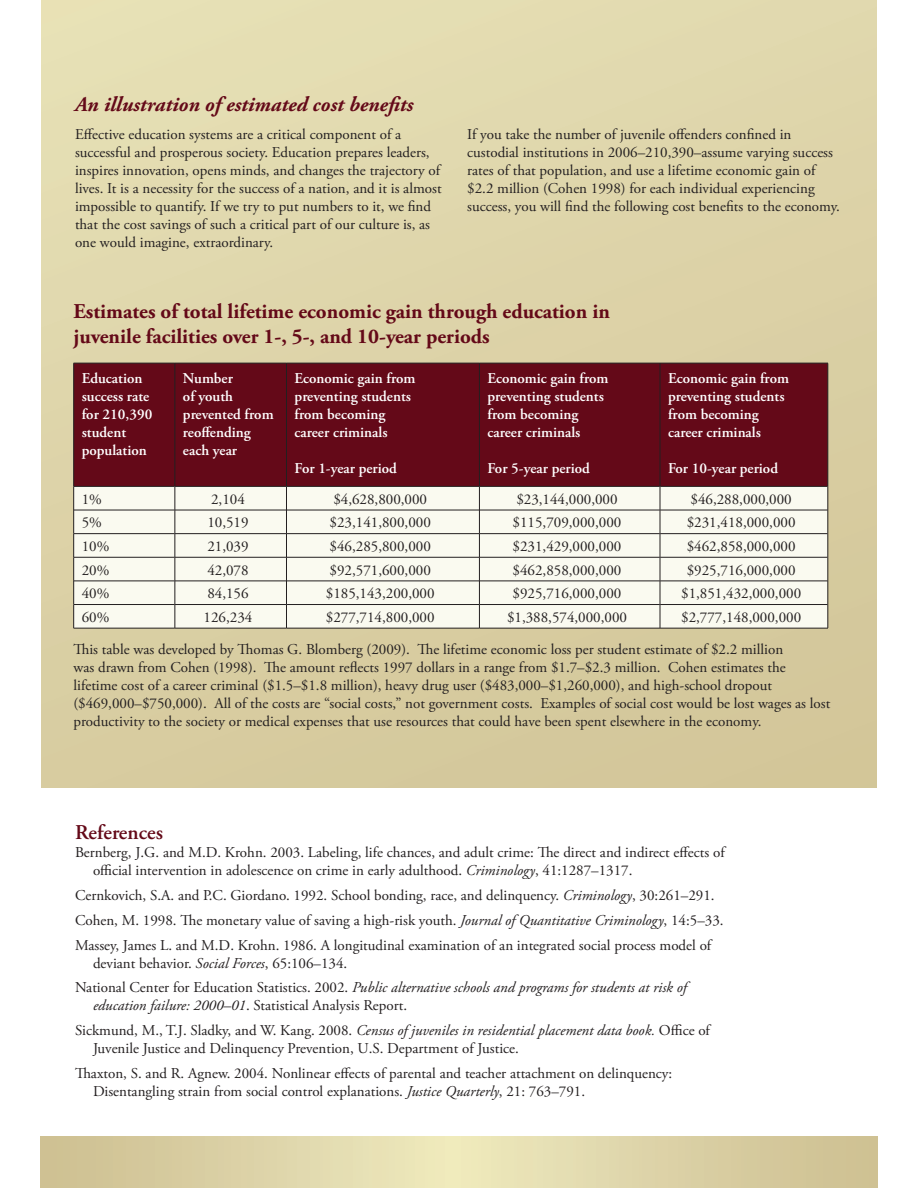
<style>
.page{position:relative;width:918px;height:1188px;background:#fff}
.page>*{position:absolute;margin:0;border:0;box-sizing:border-box;transform-origin:0 0}
.Subtitle{font:700 21px/25.2px "Adobe Garamond Pro";color:#640918}
.Subhead{font:italic 700 21px "Adobe Garamond Pro";color:#640918}
.Copy{font:600 21px "Adobe Garamond Pro";color:#640918}
.Copy-2{font:15px/18px "Adobe Garamond Pro";color:#231f20}
.Subhead-2{font:600 15px/18px "Adobe Garamond Pro";color:#fff}
.Copy-3{font:italic 15px/18px "Adobe Garamond Pro";color:#231f20}
.s1{font-style:italic}
.s2{font-style:normal}
</style>
<div class="page">
<div style="left:41px;top:0;width:836px;height:788px;background:linear-gradient(to right,#e0d8ad,#d9cfa3)"></div>
<div style="left:74px;top:364px;width:754px;height:122px;background:#640918"></div>
<svg style="left:74px;top:487px;width:754px;height:141px;fill:#fafaf0"></svg>
<hr style="left:74px;top:486px;width:101px;height:1px;background:#231f20">
<hr style="left:175px;top:486px;width:111px;height:1px;background:#231f20">
<hr style="left:287px;top:486px;width:192px;height:1px;background:#231f20">
<hr style="left:480px;top:486px;width:180px;height:1px;background:#231f20">
<hr style="left:660px;top:486px;width:168px;height:1px;background:#231f20">
<hr style="left:74px;top:510px;width:101px;height:1px;background:#231f20">
<hr style="left:175px;top:510px;width:111px;height:1px;background:#231f20">
<hr style="left:287px;top:510px;width:192px;height:1px;background:#231f20">
<hr style="left:480px;top:510px;width:180px;height:1px;background:#231f20">
<hr style="left:660px;top:510px;width:168px;height:1px;background:#231f20">
<hr style="left:74px;top:533px;width:101px;height:1px;background:#231f20">
<hr style="left:175px;top:533px;width:111px;height:1px;background:#231f20">
<hr style="left:287px;top:533px;width:192px;height:1px;background:#231f20">
<hr style="left:480px;top:533px;width:180px;height:1px;background:#231f20">
<hr style="left:660px;top:533px;width:168px;height:1px;background:#231f20">
<hr style="left:74px;top:557px;width:101px;height:1px;background:#231f20">
<hr style="left:175px;top:557px;width:111px;height:1px;background:#231f20">
<hr style="left:287px;top:557px;width:192px;height:1px;background:#231f20">
<hr style="left:480px;top:557px;width:180px;height:1px;background:#231f20">
<hr style="left:660px;top:557px;width:168px;height:1px;background:#231f20">
<hr style="left:74px;top:581px;width:101px;height:1px;background:#231f20">
<hr style="left:175px;top:581px;width:111px;height:1px;background:#231f20">
<hr style="left:287px;top:581px;width:192px;height:1px;background:#231f20">
<hr style="left:480px;top:581px;width:180px;height:1px;background:#231f20">
<hr style="left:660px;top:581px;width:168px;height:1px;background:#231f20">
<hr style="left:74px;top:604px;width:101px;height:1px;background:#231f20">
<hr style="left:175px;top:604px;width:111px;height:1px;background:#231f20">
<hr style="left:287px;top:604px;width:192px;height:1px;background:#231f20">
<hr style="left:480px;top:604px;width:180px;height:1px;background:#231f20">
<hr style="left:660px;top:604px;width:168px;height:1px;background:#231f20">
<hr style="left:74px;top:363px;width:101px;height:1px;background:#231f20">
<hr style="left:73px;top:363px;width:1px;height:123px;background:#231f20">
<hr style="left:175px;top:363px;width:111px;height:1px;background:#231f20">
<hr style="left:175px;top:363px;width:1px;height:123px;background:#231f20">
<hr style="left:286px;top:363px;width:193px;height:1px;background:#231f20">
<hr style="left:286px;top:363px;width:1px;height:123px;background:#231f20">
<hr style="left:479px;top:363px;width:181px;height:1px;background:#231f20">
<hr style="left:479px;top:363px;width:1px;height:123px;background:#231f20">
<hr style="left:660px;top:363px;width:168px;height:1px;background:#231f20">
<hr style="left:660px;top:363px;width:1px;height:123px;background:#231f20">
<hr style="left:828px;top:363px;width:1px;height:123px;background:#231f20">
<svg style="left:73px;top:486px;width:1px;height:142px"></svg>
<svg style="left:175px;top:486px;width:1px;height:142px"></svg>
<svg style="left:286px;top:486px;width:1px;height:142px"></svg>
<svg style="left:479px;top:486px;width:1px;height:142px"></svg>
<svg style="left:660px;top:486px;width:1px;height:142px"></svg>
<svg style="left:828px;top:486px;width:1px;height:142px"></svg>
<hr style="left:74px;top:628px;width:101px;height:1px;background:#231f20">
<hr style="left:175px;top:628px;width:111px;height:1px;background:#231f20">
<hr style="left:286px;top:628px;width:193px;height:1px;background:#231f20">
<hr style="left:479px;top:628px;width:181px;height:1px;background:#231f20">
<hr style="left:660px;top:628px;width:168px;height:1px;background:#231f20">
<svg style="left:40px;top:1136px;width:838px;height:52px;background:#ddd3a7"></svg>
<p class="Subhead" style="left:75px;top:92px;width:340px">An illustration of estimated cost benefits</p>
<p class="Copy-2" style="left:75px;top:126px;width:368px">Effective education systems are a critical component of a successful and prosperous society. Education prepares leaders, inspires innovation, opens minds, and changes the trajectory of lives. It is a necessity for the success of a nation, and it is almost impossible to quantify. If we try to put numbers to it, we find that the cost savings of such a critical part of our culture is, as one would imagine, extraordinary.</p>
<p class="Copy-2" style="left:467px;top:126px;width:374px">If you take the number of juvenile offenders confined in custodial institutions in 2006–210,390–assume varying success rates of that population, and use a lifetime economic gain of $2.2 million (Cohen 1998) for each individual experiencing success, you will find the following cost benefits to the economy.</p>
<p class="Subtitle" style="left:74px;top:299px;width:538px">Estimates of total lifetime economic gain through education in juvenile facilities over 1-, 5-, and 10-year periods</p>
<p class="Subhead-2" style="left:82px;top:369px;width:72px">Education success rate for 210,390 student population</p>
<p class="Subhead-2" style="left:183px;top:369px;width:92px">Number<br>of youth prevented from reoffending each year</p>
<p class="Subhead-2" style="left:295px;top:369px;width:122px">Economic gain from preventing students from becoming career criminals</p>
<p class="Subhead-2" style="left:295px;top:459px;width:104px">For 1-year period</p>
<p class="Subhead-2" style="left:488px;top:369px;width:122px">Economic gain from preventing students from becoming career criminals</p>
<p class="Subhead-2" style="left:488px;top:459px;width:104px">For 5-year period</p>
<p class="Subhead-2" style="left:668px;top:369px;width:122px">Economic gain from preventing students from becoming career criminals</p>
<p class="Subhead-2" style="left:668px;top:459px;width:111px">For 10-year period</p>
<p class="Copy-2" style="left:82px;top:490px;width:22px">1%</p>
<p class="Copy-2" style="left:211px;top:490px;width:35px">2,104</p>
<p class="Copy-2" style="left:333px;top:490px;width:95px">$4,628,800,000</p>
<p class="Copy-2" style="left:516px;top:490px;width:103px">$23,144,000,000</p>
<p class="Copy-2" style="left:691px;top:490px;width:103px">$46,288,000,000</p>
<p class="Copy-2" style="left:82px;top:514px;width:22px">5%</p>
<p class="Copy-2" style="left:207px;top:514px;width:43px">10,519</p>
<p class="Copy-2" style="left:330px;top:514px;width:103px">$23,141,800,000</p>
<p class="Copy-2" style="left:513px;top:514px;width:110px">$115,709,000,000</p>
<p class="Copy-2" style="left:687px;top:514px;width:110px">$231,418,000,000</p>
<p class="Copy-2" style="left:82px;top:538px;width:29px">10%</p>
<p class="Copy-2" style="left:207px;top:538px;width:43px">21,039</p>
<p class="Copy-2" style="left:330px;top:538px;width:103px">$46,285,800,000</p>
<p class="Copy-2" style="left:513px;top:538px;width:110px">$231,429,000,000</p>
<p class="Copy-2" style="left:687px;top:538px;width:110px">$462,858,000,000</p>
<p class="Copy-2" style="left:82px;top:561px;width:29px">20%</p>
<p class="Copy-2" style="left:207px;top:561px;width:43px">42,078</p>
<p class="Copy-2" style="left:330px;top:561px;width:103px">$92,571,600,000</p>
<p class="Copy-2" style="left:513px;top:561px;width:110px">$462,858,000,000</p>
<p class="Copy-2" style="left:687px;top:561px;width:110px">$925,716,000,000</p>
<p class="Copy-2" style="left:82px;top:585px;width:29px">40%</p>
<p class="Copy-2" style="left:207px;top:585px;width:43px">84,156</p>
<p class="Copy-2" style="left:326px;top:585px;width:110px">$185,143,200,000</p>
<p class="Copy-2" style="left:513px;top:585px;width:110px">$925,716,000,000</p>
<p class="Copy-2" style="left:681px;top:585px;width:121px">$1,851,432,000,000</p>
<p class="Copy-2" style="left:82px;top:609px;width:29px">60%</p>
<p class="Copy-2" style="left:204px;top:609px;width:50px">126,234</p>
<p class="Copy-2" style="left:326px;top:609px;width:110px">$277,714,800,000</p>
<p class="Copy-2" style="left:507px;top:609px;width:121px">$1,388,574,000,000</p>
<p class="Copy-2" style="left:681px;top:609px;width:121px">$2,777,148,000,000</p>
<p class="Copy-2" style="left:74px;top:641px;width:758px">This table was developed by Thomas G. Blomberg (2009). The lifetime economic loss per student estimate of $2.2 million<br>was drawn from Cohen (1998). The amount reflects 1997 dollars in a range from $1.7–$2.3 million. Cohen estimates the lifetime cost of a career criminal ($1.5–$1.8 million), heavy drug user ($483,000–$1,260,000), and high-school dropout ($469,000–$750,000). All of the costs are “social costs,” not government costs. Examples of social cost would be lost wages as lost productivity to the society or medical expenses that use resources that could have been spent elsewhere in the economy.</p>
<p class="Copy" style="left:75px;top:821px;width:89px">References</p>
<p class="Copy-2" style="left:93px;top:844px;width:633px;text-indent:-18px">Bernberg, J.G. and M.D. Krohn. 2003. Labeling, life chances, and adult crime: The direct and indirect effects of official intervention in adolescence on crime in early adulthood. <span class="s1">Criminology</span>, 41:1287–1317.</p>
<p class="Copy-2" style="left:75px;top:887px;width:641px">Cernkovich, S.A. and P.C. Giordano. 1992. School bonding, race, and delinquency. <span class="s1">Criminology</span>, 30:261–291.</p>
<p class="Copy-2" style="left:75px;top:912px;width:650px">Cohen, M. 1998. The monetary value of saving a high-risk youth. <span class="s1">Journal of Quantitative Criminology</span>, 14:5–33.</p>
<p class="Copy-2" style="left:93px;top:936px;width:620px;text-indent:-18px">Massey, James L. and M.D. Krohn. 1986. A longitudinal examination of an integrated social process model of deviant behavior. <span class="s1">Social Forces</span>, 65:106–134.</p>
<p class="Copy-3" style="left:93px;top:979px;width:595px;text-indent:-18px"><span class="s2">National Center for Education Statistics. 2002.</span> Public alternative schools and programs for students at risk of education failure: 2000–01<span class="s2">. Statistical Analysis Report.</span></p>
<p class="Copy-2" style="left:93px;top:1022px;width:619px;text-indent:-18px">Sickmund, M., T.J. Sladky, and W. Kang. 2008. <span class="s1">Census of juveniles in residential placement data book.</span> Office of<br>Juvenile Justice and Delinquency Prevention, U.S. Department of Justice.</p>
<p class="Copy-2" style="left:93px;top:1065px;width:581px;text-indent:-18px">Thaxton, S. and R. Agnew. 2004. Nonlinear effects of parental and teacher attachment on delinquency:<br>Disentangling strain from social control explanations. <span class="s1">Justice Quarterly</span>, 21: 763–791.</p>
</div>
